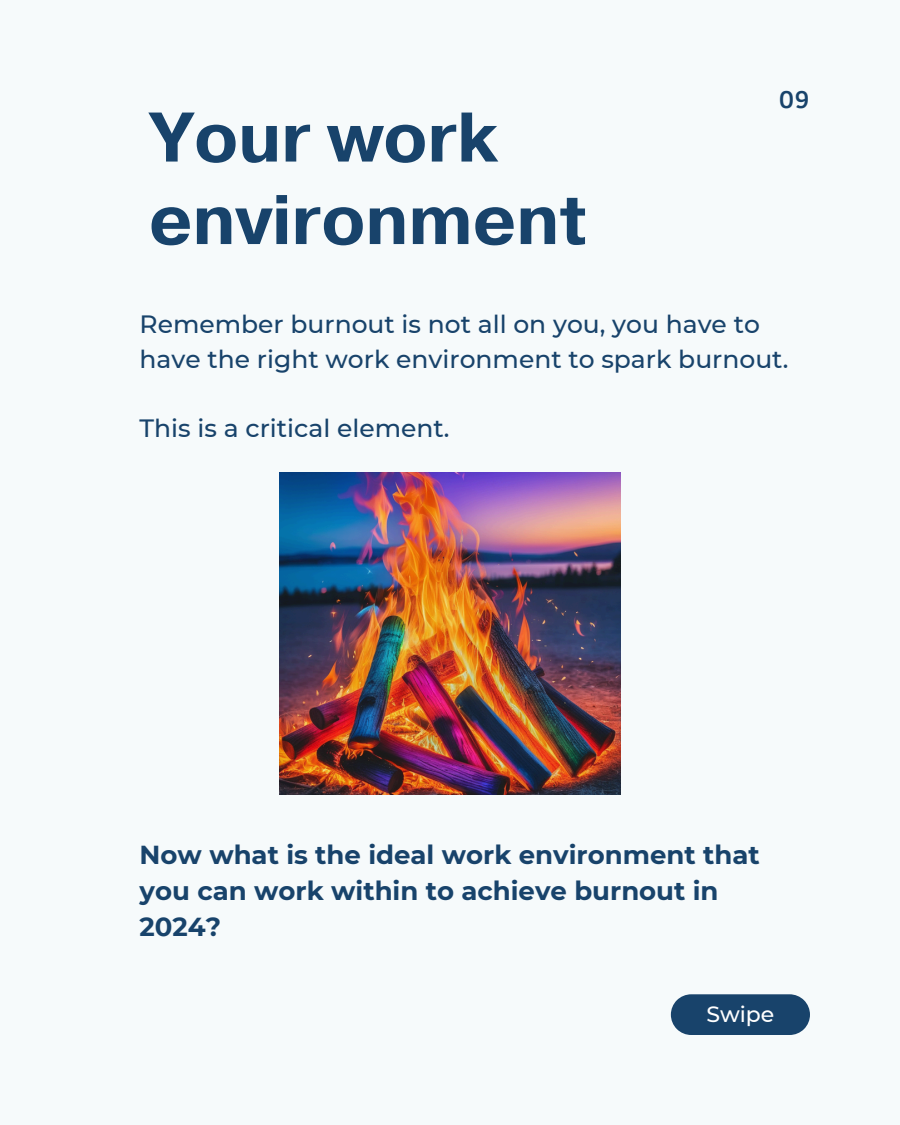
<style>
.page{position:relative;width:900px;height:1125px;background:#f6fafb}
.page>*{position:absolute;margin:0;border:0;box-sizing:border-box;transform-origin:0 0}
.t1{font:700 70px/82.5px "Pragmatica";color:#18436b}
.t2{font:700 26px/36px "Montserrat";color:#18436b}
.t3{font:500 25px/34.5px "Montserrat";color:#18436b}
.t4{font:500 25px "Clear Sans";color:#18436b}
.t5{font:500 22px "Montserrat";color:#fff}
</style>
<div class="page">
<svg style="left:671px;top:994px;width:139px;height:41px;background:#274f75"></svg>
<img style="left:280px;top:473px;width:340px;height:322px">
<p class="t1" style="left:149px;top:99px;width:439px">Your work environment</p>
<h2 class="t4" style="left:779px;top:81px;width:32px">09</h2>
<h2 class="t3" style="left:140px;top:307px;width:650px">Remember burnout is not all on you, you have to have the right work environment to spark burnout.</h2>
<p class="t3" style="left:140px;top:410px;width:311px">This is a critical element.</p>
<h2 class="t2" style="left:140px;top:837px;width:622px">Now what is the ideal work environment that you can work within to achieve burnout in<br>2024?</h2>
<p class="t5" style="left:706px;top:1001px;width:70px">Swipe</p>
</div>
